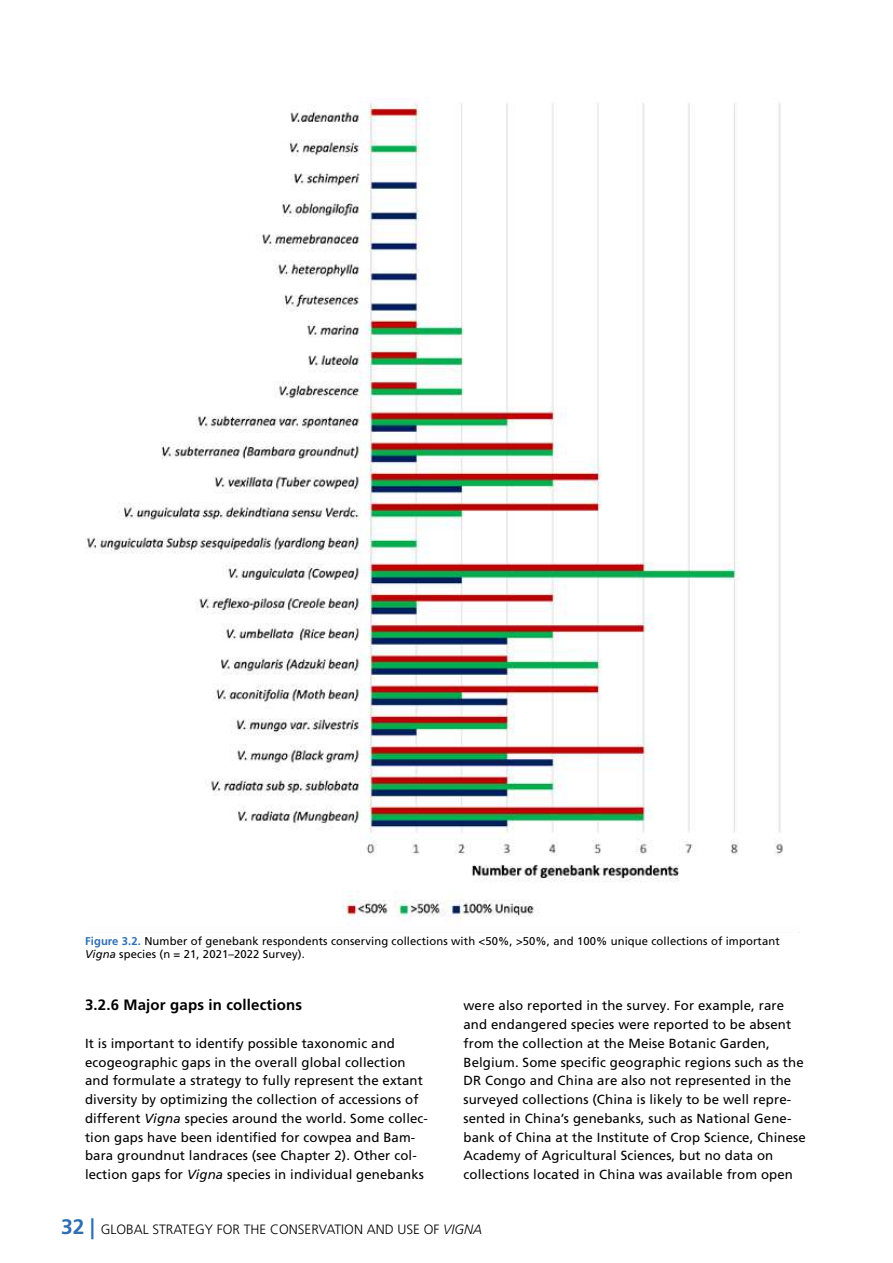
<style>
.page{position:relative;width:893px;height:1263px;background:#fff}
.page>*{position:absolute;margin:0;border:0;box-sizing:border-box;transform-origin:0 0}
.t1{font:700 15px "Frutiger LT Std";letter-spacing:.01em;color:#000}
.t2{font:300 13.5px "Frutiger LT Std";color:#000}
.t3{font:13.2px/18.8px "Frutiger LT Pro";letter-spacing:.01em;color:#000}
.t4{font:11.25px/13.5px "Frutiger LT Pro";letter-spacing:.01em;color:#000}
.s1{font-family:"Frutiger LT Std";font-weight:700;color:#2f6fb3}
.s2{font-style:italic}
.s3{font-weight:700;font-size:21px;color:#2f6fb3}
</style>
<div class="page">
<img style="left:85px;top:102px;width:698px;height:823px">
<p class="t4" style="left:85px;top:934px;width:696px"><span class="s1">Figure 3.2.</span> Number of genebank respondents conserving collections with &lt;50%, &gt;50%, and 100% unique collections of important<br><span class="s2">Vigna</span> species (n = 21, 2021–2022 Survey).</p>
<p class="t3" style="left:463px;top:996px;width:344px">were also reported in the survey. For example, rare and endangered species were reported to be absent from the collection at the Meise Botanic Garden, Belgium. Some specific geographic regions such as the DR Congo and China are also not represented in the surveyed collections (China is likely to be well repre&shy;sented in China’s genebanks, such as National Gene&shy;bank of China at the Institute of Crop Science, Chinese Academy of Agricultural Sciences, but no data on collections located in China was available from open</p>
<p class="t1" style="left:85px;top:996px;width:219px">3.2.6 Major gaps in collections</p>
<p class="t3" style="left:85px;top:1034px;width:344px">It is important to identify possible taxonomic and ecogeographic gaps in the overall global collection and formulate a strategy to fully represent the extant diversity by optimizing the collection of accessions of different <span class="s2">Vigna</span> species around the world. Some collec&shy;tion gaps have been identified for cowpea and Bam&shy;bara groundnut landraces (see Chapter 2). Other col&shy;lection gaps for <span class="s2">Vigna</span> species in individual genebanks</p>
<p class="t2" style="left:61px;top:1221px;width:423px"><span class="s3">32 |</span> GLOBAL STRATEGY FOR THE CONSERVATION AND USE OF <span class="s2">VIGNA</span></p>
</div>
